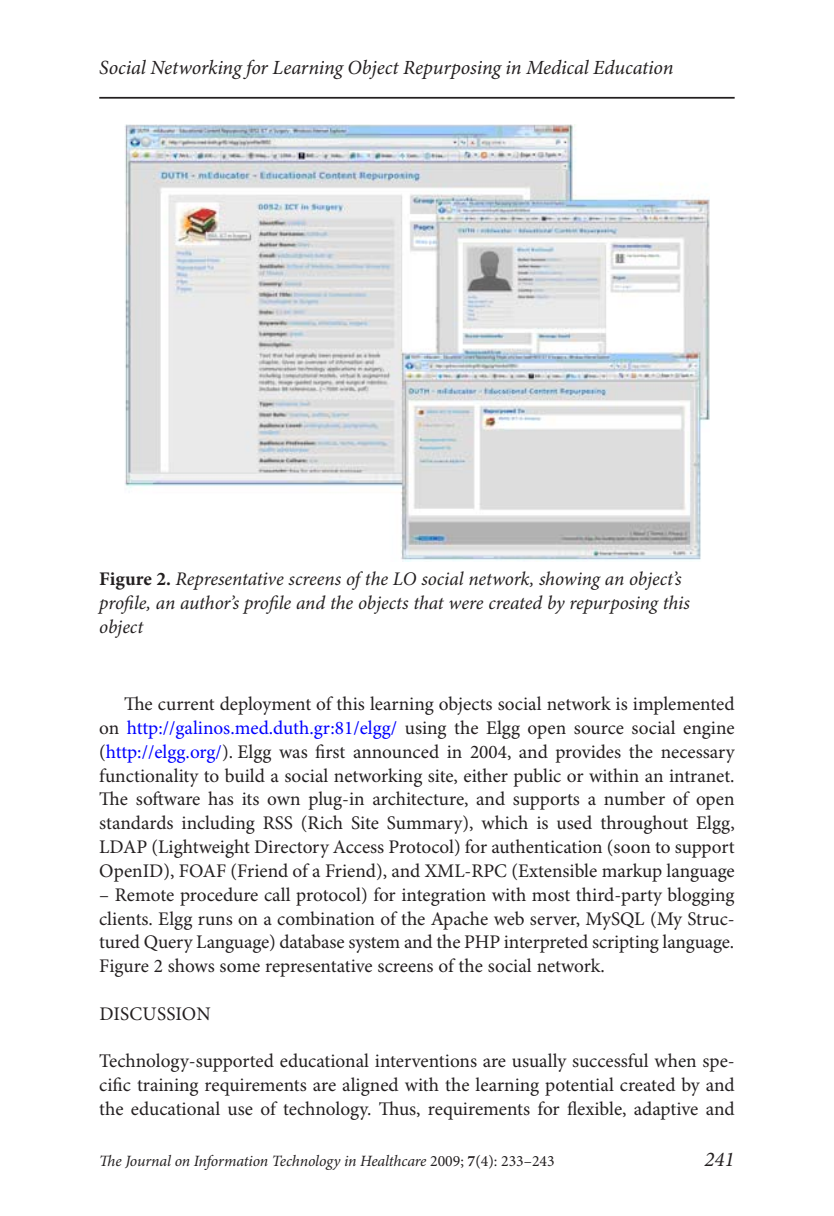
<style>
.page{position:relative;width:834px;height:1216px;background:#fff}
.page>*{position:absolute;margin:0;border:0;box-sizing:border-box;transform-origin:0 0}
.t1{font:italic 21px "Minion Pro";color:#231f20}
.t2{font:italic 20.12px "Minion Pro";letter-spacing:-.01em;color:#231f20}
.Body_Text{font:19.25px/23.8px "Minion Pro";letter-spacing:-.005em;color:#231f20;text-align:justify}
.First_Para{font:19.25px/23.8px "Minion Pro";letter-spacing:-.005em;color:#231f20;text-align:justify}
.Figure_Title{font:italic 19.25px/23.8px "Minion Pro";letter-spacing:-.01em;color:#231f20}
.A-Head{font:19.25px "Minion Pro";letter-spacing:.01em;color:#231f20}
.t3{font:italic 15.75px "Minion Pro";letter-spacing:-.01em;color:#231f20}
.s1{font-weight:700;font-style:normal}
.s2{color:#00f}
.s3{font-style:normal}
</style>
<div class="page">
<hr style="left:99px;top:97px;width:635px;height:2px;background:#231f20">
<img style="left:124px;top:124px;width:585px;height:437px">
<p class="t2" style="left:99px;top:56px;width:575px">Social Networking for Learning Object Repurposing in Medical Education</p>
<p class="Figure_Title" style="left:99px;top:568px;width:592px"><span class="s1">Figure 2.</span> Representative screens of the LO social network, showing an object’s profile, an author’s profile and the objects that were created by repurposing this object</p>
<p class="Body_Text" style="left:99px;top:693px;width:636px;text-indent:25px">The current deployment of this learning objects social network is implemented on <span class="s2">http://galinos.med.duth.gr:81/elgg/</span> using the Elgg open source social engine (<span class="s2">http://elgg.org/</span>). Elgg was first announced in 2004, and provides the necessary functionality to build a social networking site, either public or within an intranet.<br>The software has its own plug-in architecture, and supports a number of open standards including RSS (Rich Site Summary), which is used throughout Elgg, LDAP (Lightweight Directory Access Protocol) for authentication (soon to support OpenID), FOAF (Friend of a Friend), and XML-RPC (Extensible markup language</p>
<p class="Body_Text" style="left:99px;top:883px;width:636px">– Remote procedure call protocol) for integration with most third-party blogging clients. Elgg runs on a combination of the Apache web server, MySQL (My Struc&shy;tured Query Language) database system and the PHP interpreted scripting language.<br>Figure 2 shows some representative screens of the social network.</p>
<p class="A-Head" style="left:99px;top:1002px;width:113px">DISCUSSION</p>
<p class="First_Para" style="left:99px;top:1050px;width:636px">Technology-supported educational interventions are usually successful when spe&shy;cific training requirements are aligned with the learning potential created by and the educational use of technology. Thus, requirements for flexible, adaptive and</p>
<p class="t3" style="left:99px;top:1151px;width:457px">The Journal on Information Technology in Healthcare <span class="s3">2009;</span> <span class="s1">7</span><span class="s3">(4): 233–243</span></p>
<p class="t1" style="left:704px;top:1146px;width:32px">241</p>
</div>
